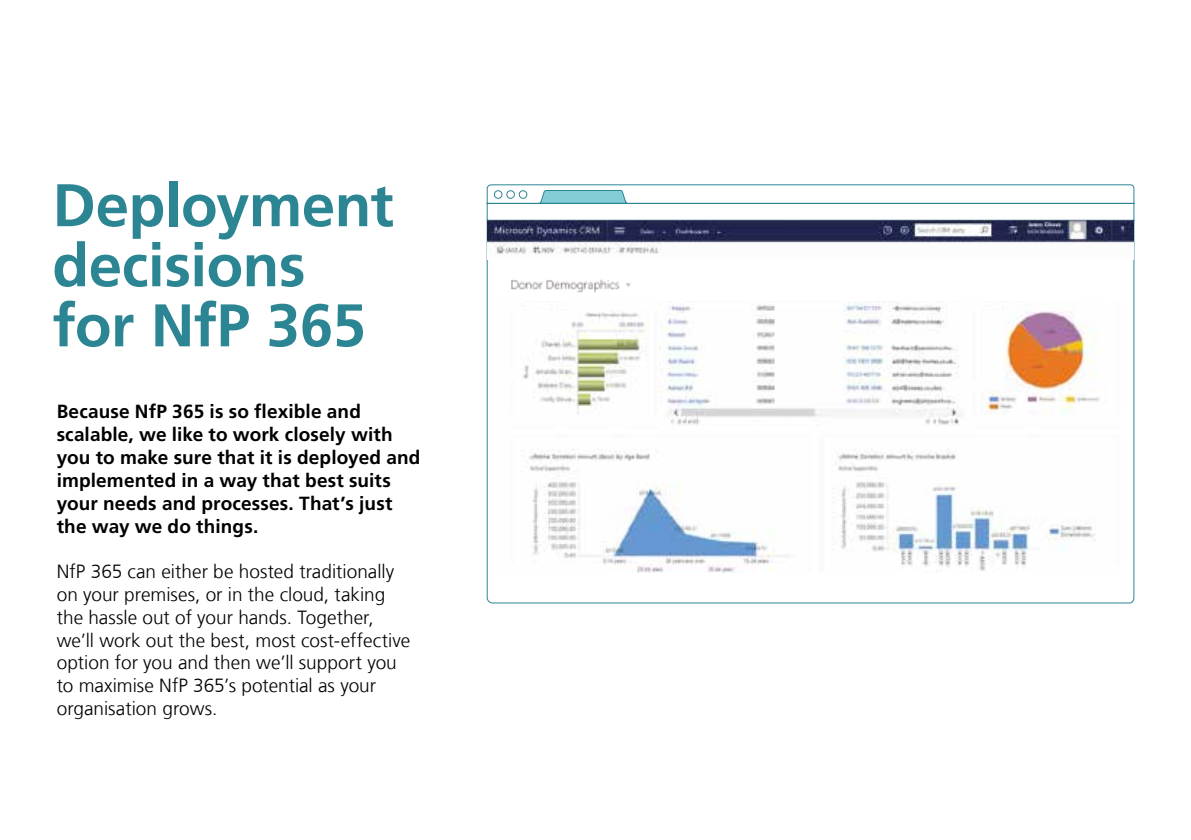
<style>
.page{position:relative;width:1191px;height:840px;background:#fff}
.page>*{position:absolute;margin:0;border:0;box-sizing:border-box;transform-origin:0 0}
.t1{font:700 60px/60px "Frutiger LT Com";letter-spacing:-.01em;color:#2c8592}
.t2{font:300 19px/22.8px "Frutiger LT Com";color:#000}
.t3{font:700 19px/22.8px "Frutiger LT Com";letter-spacing:.005em;color:#000}
</style>
<div class="page">
<svg style="left:486px;top:184px;width:648px;height:419px"></svg>
<img style="left:487px;top:221px;width:646px;height:38px">
<img style="left:498px;top:301px;width:622px;height:271px">
<img style="left:502px;top:269px;width:135px;height:23px">
<h1 class="t1" style="left:52px;top:175px;width:343px">Deployment decisions for NfP 365</h1>
<p class="t3" style="left:57px;top:400px;width:365px">Because NfP 365 is so flexible and scalable, we like to work closely with you to make sure that it is deployed and implemented in a way that best suits your needs and processes. That’s just the way we do things.</p>
<p class="t2" style="left:57px;top:559px;width:355px">NfP 365 can either be hosted traditionally on your premises, or in the cloud, taking the hassle out of your hands. Together, we’ll work out the best, most cost-effective option for you and then we’ll support you to maximise NfP 365’s potential as your organisation grows.</p>
</div>
